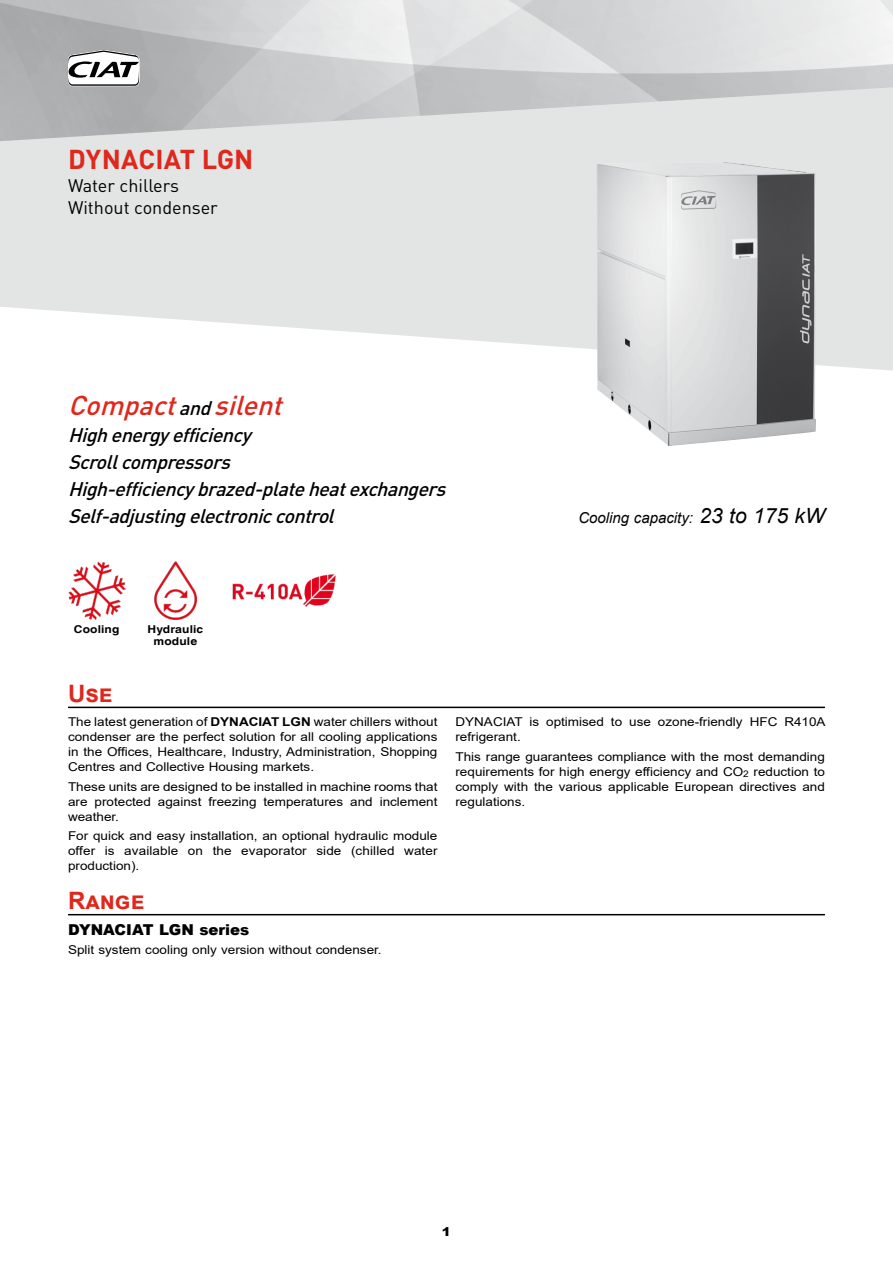
<style>
.page{position:relative;width:893px;height:1263px;background:#fff}
.page>*{position:absolute;margin:0;border:0;box-sizing:border-box;transform-origin:0 0}
.t1{font:italic 500 27px "DIN Pro";color:#df271c}
.t2{font:700 27px "DIN Pro";letter-spacing:.01em;color:#df271c}
.t3{font:700 24px "Arial";color:#df271c}
.t4{font:italic 500 19.5px/27px "DIN Pro";color:#000}
.t5{font:18px/21.6px "DIN Pro";color:#000}
.t6{font:italic 15px "Arial";color:#000}
.t7{font:900 15px "Arial";color:#000}
.t8{font:12.15px/15px "Arial";color:#000;text-align:justify;scale:1.11 1}
.t9{font:900 12.15px "Arial";color:#000;scale:1.11 1}
.t10{font:700 10.8px/12px "Helvetica Linotype";letter-spacing:.01em;color:#000;text-align:center;scale:1.11 1}
.s1{font-size:19.5px;color:#000}
.s2{font-size:21px}
.s3{font-weight:700}
</style>
<div class="page">
<svg style="left:0;top:142px;width:893px;height:229px;fill:#e3e4e4"></svg>
<svg style="left:68px;top:50px;width:71px;height:36px"></svg>
<hr style="left:68px;top:707px;width:757px;height:1px;background:#000">
<hr style="left:68px;top:914px;width:757px;height:1px;background:#000">
<img style="left:597px;top:162px;width:219px;height:284px">
<img style="left:232px;top:574px;width:104px;height:33px">
<img style="left:154px;top:562px;width:44px;height:57px">
<img style="left:68px;top:562px;width:57px;height:57px">
<h1 class="t2" style="left:68px;top:141px;width:187px">DYNACIAT LGN</h1>
<h3 class="t5" style="left:68px;top:174px;width:151px">Water chillers<br>Without condenser</h3>
<h1 class="t1" style="left:68px;top:387px;width:224px">Compact<span class="s1">and</span>silent</h1>
<h3 class="t4" style="left:68px;top:421px;width:385px">Highenergyefficiency<br>Scrollcompressors<br>High-efficiencybrazed-plateheatexchangers<br>Self-adjustingelectroniccontrol</h3>
<p class="t6" style="left:578px;top:508px;width:248px">Cooling capacity: <span class="s2">23 to 175 kW</span></p>
<p class="t10" style="left:74px;top:623px;width:42px">Cooling</p>
<h2 class="t3" style="left:68px;top:677px;width:46px">Use</h2>
<p class="t10" style="left:148px;top:623px;width:52px">Hydraulic module</p>
<p class="t8" style="left:68px;top:714px;width:334px">The latest generation of <span class="s3">DYNACIAT LGN</span> water chillers without condenser are the perfect solution for all cooling applications in the Offices, Healthcare, Industry, Administration, Shopping Centres and Collective Housing markets.</p>
<p class="t8" style="left:68px;top:779px;width:334px">These units are designed to be installed in machine rooms that are protected against freezing temperatures and inclement weather.</p>
<p class="t8" style="left:68px;top:828px;width:334px">For quick and easy installation, an optional hydraulic module offer is available on the evaporator side (chilled water production).</p>
<h2 class="t3" style="left:68px;top:884px;width:78px">Range</h2>
<p class="t7" style="left:68px;top:918px;width:183px">DYNACIAT LGN series</p>
<p class="t8" style="left:68px;top:942px;width:284px">Split system cooling only version without condenser.</p>
<p class="t8" style="left:455px;top:714px;width:335px">DYNACIAT is optimised to use ozone-friendly HFC R410A refrigerant.</p>
<p class="t8" style="left:455px;top:749px;width:334px">This range guarantees compliance with the most demanding requirements for high energy efficiency and CO<sub>2</sub> reduction to comply with the various applicable European directives and regulations.</p>
<p class="t9" style="left:442px;top:1223px;width:10px">1</p>
</div>
